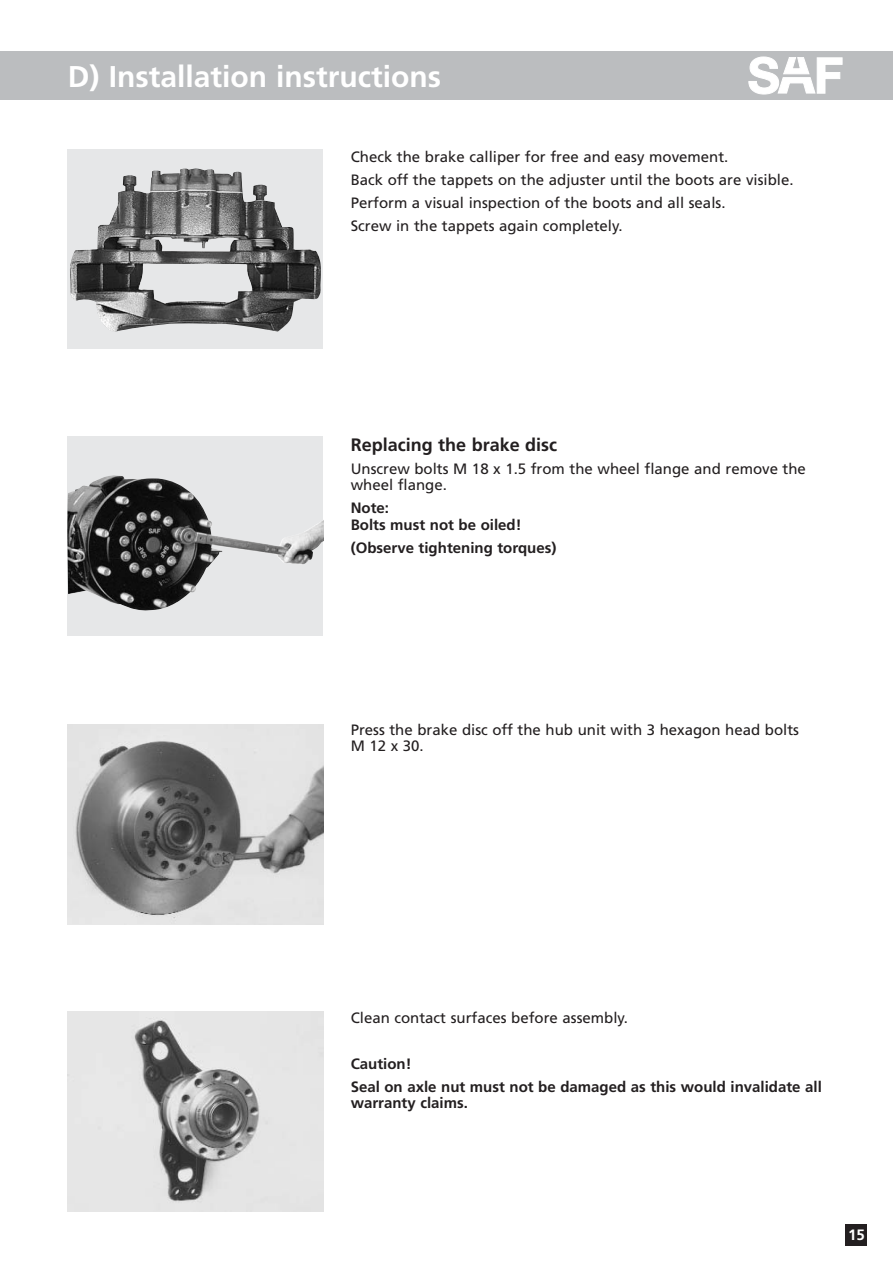
<style>
.page{position:relative;width:893px;height:1263px;background:#fff}
.page>*{position:absolute;margin:0;border:0;box-sizing:border-box;transform-origin:0 0}
.t1{font:700 30px "Frutiger";color:#fff}
.t2{font:700 18px "Frutiger";color:#231f20}
.t3{font:15px/23px "Frutiger";color:#231f20}
.t4{font:700 15px/16.5px "Frutiger";color:#231f20}
.t5{font:700 15px "Frutiger";color:#fff}
</style>
<div class="page">
<div style="left:0;top:51px;width:892px;height:48px;background:#bbbdbf"></div>
<svg style="left:748px;top:57px;width:94px;height:37px"></svg>
<div style="left:845px;top:1225px;width:22px;height:21px;background:#231f20"></div>
<div style="left:68px;top:437px;width:255px;height:199px;background:#e6e7e8"></div>
<img style="left:68px;top:475px;width:255px;height:136px">
<img style="left:68px;top:724px;width:255px;height:200px">
<img style="left:68px;top:1012px;width:255px;height:200px">
<div style="left:68px;top:149px;width:255px;height:200px;background:#e6e7e8"></div>
<img style="left:70px;top:168px;width:251px;height:164px">
<h1 class="t1" style="left:68px;top:64px;width:375px">D) Installation instructions</h1>
<p class="t3" style="left:351px;top:147px;width:444px">Check the brake calliper for free and easy movement.<br>Back off the tappets on the adjuster until the boots are visible.<br>Perform a visual inspection of the boots and all seals.<br>Screw in the tappets again completely.</p>
<p class="t2" style="left:351px;top:437px;width:208px">Replacing the brake disc</p>
<p class="t3" style="left:351px;top:461px;width:457px;line-height:16.5px">Unscrew bolts M 18 x 1.5 from the wheel flange and remove the wheel flange.</p>
<p class="t4" style="left:351px;top:501px;width:172px">Note:<br>Bolts must not be oiled!</p>
<p class="t4" style="left:351px;top:540px;width:207px">(Observe tightening torques)</p>
<p class="t3" style="left:351px;top:723px;width:450px;line-height:16.5px">Press the brake disc off the hub unit with 3 hexagon head bolts<br>M 12 x 30.</p>
<p class="t3" style="left:351px;top:1007px;width:279px">Clean contact surfaces before assembly.</p>
<p class="t4" style="left:351px;top:1053px;width:472px;line-height:23px">Caution!<br>Seal on axle nut must not be damaged as this would invalidate all</p>
<p class="t4" style="left:351px;top:1096px;width:119px">warranty claims.</p>
<p class="t5" style="left:848px;top:1229px;width:18px">15</p>
</div>
